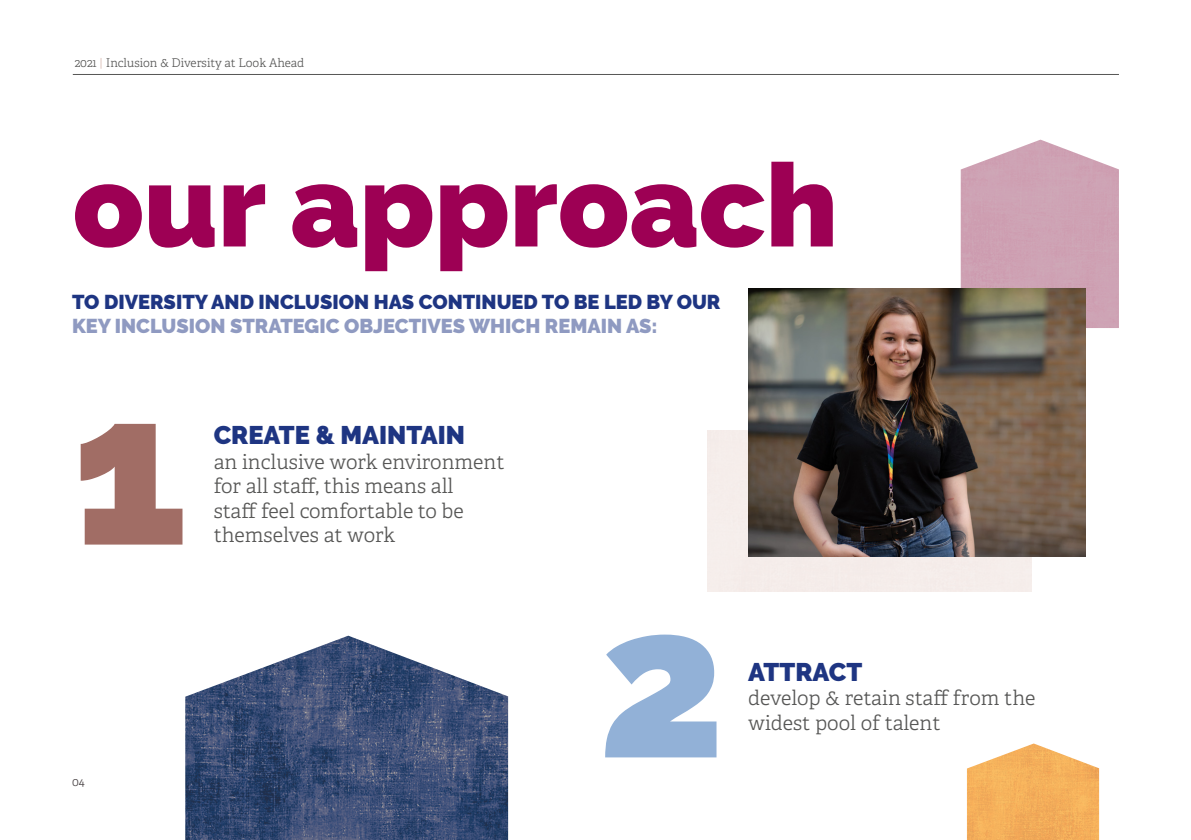
<style>
.page{position:relative;width:1191px;height:840px;background:#fff}
.page>*{position:absolute;margin:0;border:0;box-sizing:border-box;transform-origin:0 0}
.t1{font:900 211.2px "Raleway";color:#a16d65}
.t2{font:900 211.2px "Raleway";color:#92b1d7}
.t3{font:900 116px "Raleway";color:#9d0054}
.t4{font:900 25.4px "Raleway";color:#1e3582}
.t5{font:300 20.4px/24.4px "Adelle";color:#575756}
.t6{font:900 20px/24px "Raleway";color:#1e3582}
.t7{font:300 12px "Adelle";color:#575756}
.t8{font:300 12px "Adelle";color:#4a4446}
.s1{color:#d6b6ae}
.s2{color:#8f9ac1}
</style>
<div class="page">
<img style="left:967px;top:743px;width:132px;height:96px">
<img style="left:960px;top:139px;width:159px;height:189px">
<div style="left:708px;top:430px;width:323px;height:161px;background:#f5edea"></div>
<img style="left:748px;top:289px;width:337px;height:266px">
<img style="left:185px;top:635px;width:323px;height:204px">
<hr style="left:73px;top:74px;width:1046px;height:1px;background:#575756">
<p class="t7" style="left:75px;top:54px;width:231px">2021 <span class="s1">|</span> Inclusion &amp; Diversity at Look Ahead</p>
<p class="t3" style="left:73px;top:138px;width:766px">our approach</p>
<p class="t6" style="left:72px;top:290px;width:650px">TO DIVERSITY AND INCLUSION HAS CONTINUED TO BE LED BY OUR<br><span class="s2">KEY INCLUSION STRATEGIC OBJECTIVES WHICH REMAIN AS:</span></p>
<p class="t1" style="left:72px;top:347px;width:117px">1</p>
<p class="t4" style="left:214px;top:420px;width:253px">CREATE &amp; MAINTAIN</p>
<p class="t5" style="left:214px;top:448px;width:292px">an inclusive work environment for all staff, this means all<br>staff feel comfortable to be themselves at work</p>
<p class="t8" style="left:72px;top:772px;width:14px">04</p>
<p class="t2" style="left:598px;top:560px;width:128px">2</p>
<p class="t4" style="left:748px;top:656px;width:115px">ATTRACT</p>
<p class="t5" style="left:748px;top:684px;width:289px">develop &amp; retain staff from the widest pool of talent</p>
</div>
